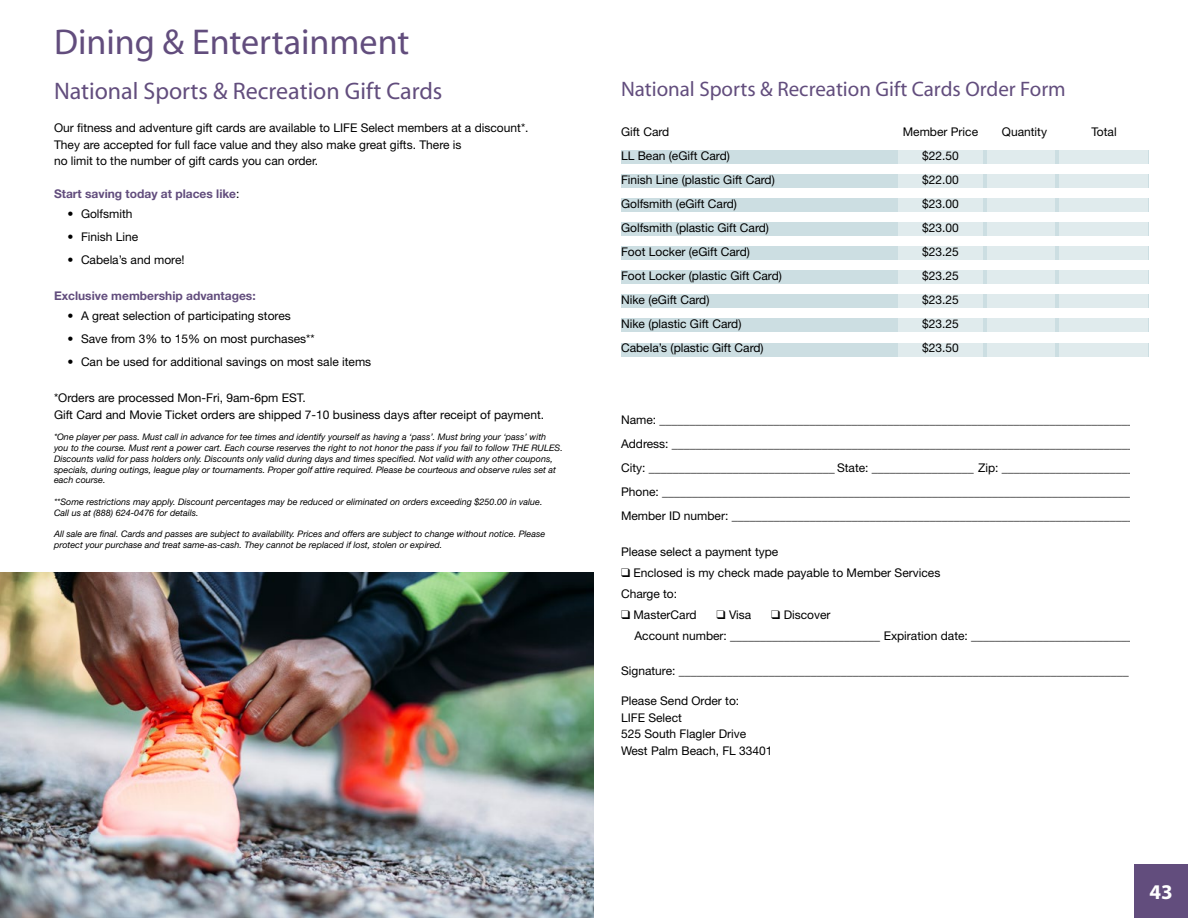
<style>
.page{position:relative;width:1188px;height:918px;background:#fff}
.page>*{position:absolute;margin:0;border:0;box-sizing:border-box;transform-origin:0 0}
.t1{font:36px "Myriad";color:#624d7d}
.t2{font:24px "Myriad";color:#624d7d}
.t3{font:21px "Myriad";color:#624d7d}
.t4{font:700 21px "Myriad";color:#fff}
.t5{font:12px/16.5px "Helvetica Neue";color:#000}
.t6{font:700 12px "Helvetica Neue";color:#624d7d}
.t7{font:italic 9px/10.8px "Helvetica Neue";color:#000}
.s1{font-weight:400;color:#000}
</style>
<div class="page">
<div style="left:621px;top:150px;width:527px;height:14px;background:#ccdee2"></div>
<div style="left:621px;top:247px;width:527px;height:13px;background:#ccdee2"></div>
<div style="left:621px;top:174px;width:527px;height:14px;background:#ccdee2"></div>
<div style="left:621px;top:271px;width:527px;height:13px;background:#ccdee2"></div>
<div style="left:621px;top:198px;width:527px;height:14px;background:#ccdee2"></div>
<div style="left:621px;top:295px;width:527px;height:13px;background:#ccdee2"></div>
<div style="left:621px;top:222px;width:527px;height:13px;background:#ccdee2"></div>
<div style="left:621px;top:318px;width:527px;height:13px;background:#ccdee2"></div>
<div style="left:621px;top:343px;width:527px;height:13px;background:#ccdee2"></div>
<svg style="left:898px;top:150px;width:85px;height:207px;fill:#e0ebed"></svg>
<svg style="left:988px;top:150px;width:67px;height:207px;fill:#e0ebed"></svg>
<svg style="left:1060px;top:150px;width:88px;height:207px;fill:#e0ebed"></svg>
<img style="left:0;top:572px;width:594px;height:346px">
<div style="left:1134px;top:864px;width:54px;height:54px;background:#624d7d"></div>
<h1 class="t1" style="left:54px;top:24px;width:357px">Dining &amp; Entertainment</h1>
<h2 class="t2" style="left:54px;top:79px;width:390px">National Sports &amp; Recreation Gift Cards</h2>
<p class="t5" style="left:54px;top:120px;width:474px">Our fitness and adventure gift cards are available to LIFE Select members at a discount*.<br>They are accepted for full face value and they also make great gifts. There is<br>no limit to the number of gift cards you can order.</p>
<p class="t6" style="left:54px;top:187px;width:187px">Start saving today at places like<span class="s1">:</span></p>
<p class="t5" style="left:68px;top:205px;width:67px">• Golfsmith</p>
<p class="t5" style="left:68px;top:228px;width:72px">• Finish Line</p>
<p class="t5" style="left:68px;top:251px;width:119px">• Cabela’s and more!</p>
<p class="t6" style="left:54px;top:289px;width:203px">Exclusive membership advantages:</p>
<p class="t5" style="left:68px;top:307px;width:225px">• A great selection of participating stores</p>
<p class="t5" style="left:68px;top:330px;width:249px">• Save from 3% to 15% on most purchases**</p>
<p class="t5" style="left:68px;top:353px;width:305px">• Can be used for additional savings on most sale items</p>
<p class="t5" style="left:54px;top:389px;width:490px">*Orders are processed Mon-Fri, 9am-6pm EST.<br>Gift Card and Movie Ticket orders are shipped 7-10 business days after receipt of payment.</p>
<p class="t7" style="left:54px;top:432px;width:510px">*One player per pass. Must call in advance for tee times and identify yourself as having a ‘pass’. Must bring your ‘pass’ with you to the course. Must rent a power cart. Each course reserves the right to not honor the pass if you fail to follow THE RULES.<br>Discounts valid for pass holders only. Discounts only valid during days and times specified. Not valid with any other coupons, specials, during outings, league play or tournaments. Proper golf attire required. Please be courteous and observe rules set at each course.</p>
<p class="t7" style="left:54px;top:496px;width:490px">**Some restrictions may apply. Discount percentages may be reduced or eliminated on orders exceeding $250.00 in value.<br>Call us at (888) 624-0476 for details.</p>
<p class="t7" style="left:54px;top:529px;width:493px">All sale are final. Cards and passes are subject to availability. Prices and offers are subject to change without notice. Please protect your purchase and treat same-as-cash. They cannot be replaced if lost, stolen or expired.</p>
<h3 class="t3" style="left:621px;top:78px;width:446px">National Sports &amp; Recreation Gift Cards Order Form</h3>
<p class="t5" style="left:621px;top:124px;width:50px">Gift Card</p>
<p class="t5" style="left:903px;top:124px;width:77px">Member Price</p>
<p class="t5" style="left:1002px;top:124px;width:47px">Quantity</p>
<p class="t5" style="left:1091px;top:124px;width:27px">Total</p>
<p class="t5" style="left:621px;top:148px;width:110px">LL Bean (eGift Card)</p>
<p class="t5" style="left:922px;top:148px;width:38px">$22. 50</p>
<p class="t5" style="left:621px;top:172px;width:155px">Finish Line (plastic Gift Card)</p>
<p class="t5" style="left:922px;top:172px;width:38px">$22. 00</p>
<p class="t5" style="left:621px;top:196px;width:118px">Golfsmith (eGift Card)</p>
<p class="t5" style="left:922px;top:196px;width:38px">$23. 00</p>
<p class="t5" style="left:621px;top:220px;width:150px">Golfsmith (plastic Gift Card)</p>
<p class="t5" style="left:922px;top:220px;width:38px">$23. 00</p>
<p class="t5" style="left:621px;top:244px;width:130px">Foot Locker (eGift Card)</p>
<p class="t5" style="left:922px;top:244px;width:38px">$23.25</p>
<p class="t5" style="left:621px;top:268px;width:162px">Foot Locker (plastic Gift Card)</p>
<p class="t5" style="left:922px;top:268px;width:38px">$23.25</p>
<p class="t5" style="left:621px;top:292px;width:90px">Nike (eGift Card)</p>
<p class="t5" style="left:922px;top:292px;width:38px">$23.25</p>
<p class="t5" style="left:621px;top:316px;width:122px">Nike (plastic Gift Card)</p>
<p class="t5" style="left:922px;top:316px;width:38px">$23.25</p>
<p class="t5" style="left:621px;top:340px;width:144px">Cabela’s (plastic Gift Card)</p>
<p class="t5" style="left:922px;top:340px;width:38px">$23. 50</p>
<p class="t5" style="left:621px;top:408px;width:514px;line-height:24px">Name: _______________________________________________________________________________ Address: _____________________________________________________________________________ City: _______________________________ State: _________________ Zip: ______________________ Phone: ______________________________________________________________________________ Member ID number: ___________________________________________________________________</p>
<p class="t5" style="left:621px;top:543px;width:159px">Please select a payment type</p>
<p class="t5" style="left:621px;top:562px;width:321px;line-height:21px">❑ Enclosed is my check made payable to Member Services<br>Charge to:</p>
<p class="t5" style="left:621px;top:606px;width:77px">❑ MasterCard</p>
<p class="t5" style="left:717px;top:606px;width:36px">❑ Visa</p>
<p class="t5" style="left:635px;top:604px;width:500px;line-height:21px;text-indent:137px">❑ Discover<br>Account number: _________________________ Expiration date: ___________________________</p>
<p class="t5" style="left:621px;top:662px;width:509px">Signature: ___________________________________________________________________________</p>
<p class="t5" style="left:621px;top:692px;width:153px">Please Send Order to:<br>LIFE Select<br>525 South Flagler Drive<br>West Palm Beach, FL 33401</p>
<h3 class="t4" style="left:1149px;top:881px;width:25px">43</h3>
</div>
